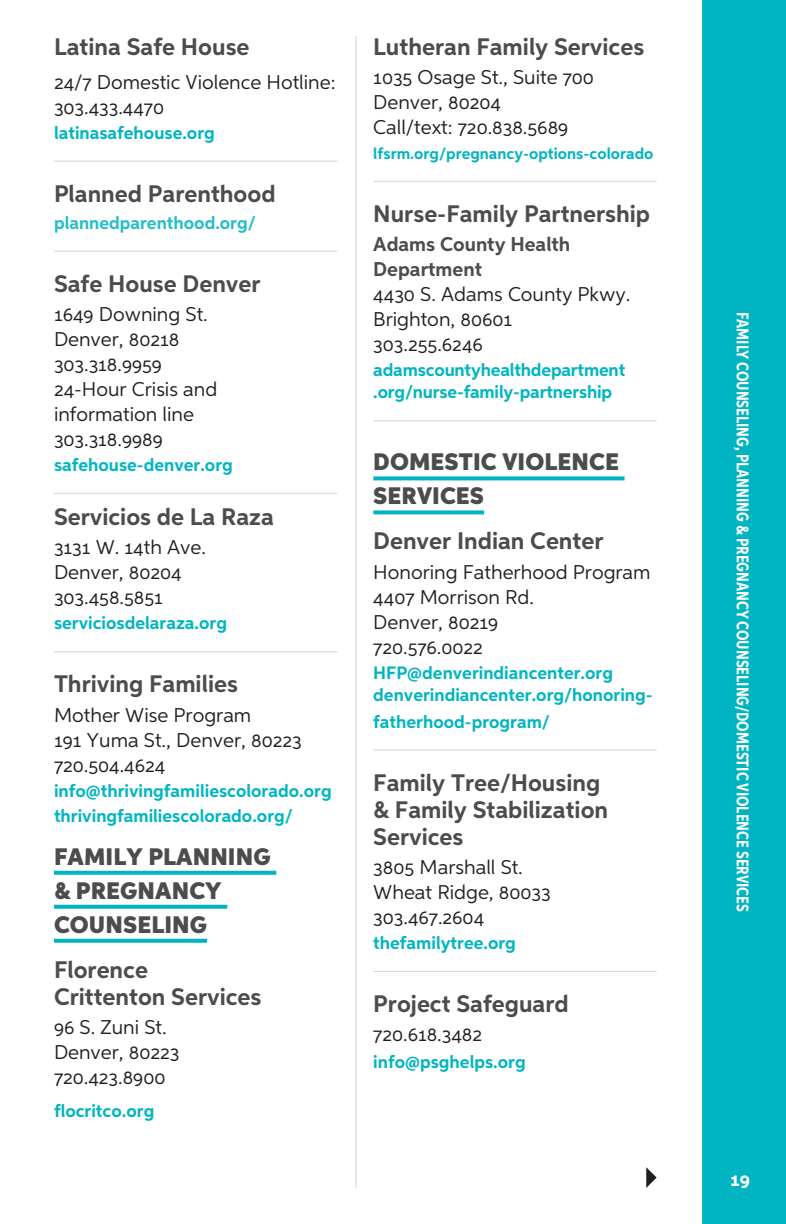
<style>
.page{position:relative;width:786px;height:1224px;background:#fff}
.page>*{position:absolute;margin:0;border:0;box-sizing:border-box;transform-origin:0 0}
.PRG_-_Sm_Bold_Subheads{font:700 24px/27px "Aspira";color:#4b4c4d}
.PRG_-_Body{font:700 24px/27px "Aspira";color:#4b4c4d}
.PRG_-_Body-2{font:900 24px/34px "Aspira";letter-spacing:.005em;color:#4b4c4d}
.PRG_-_Body-3{font:20px/25px "Aspira";color:#231f20}
.PRG_-_X_Sm_Bold_Subheads{font:700 20px/25px "Aspira";color:#4b4c4d}
.t1{font:700 20px "Aspira";color:#fff}
.PRG_-_Body-4{font:700 18px/25px "Aspira";color:#00b5c1}
.PRG_-_Body-5{font:700 18px "Aspira";color:#23bec7}
.PRG_-_Sidebar_Headers{font:700 17px "Aspira XX Nar";color:#fff}
.PRG_-_Body-6{font:700 16px "Aspira";color:#00b5c1}
</style>
<div class="page">
<div style="left:702px;top:0;width:84px;height:1224px;background:#00b5c1"></div>
<svg style="left:646px;top:1167px;width:11px;height:21px"></svg>
<svg style="left:54px;top:871px;width:222px;height:4px"></svg>
<svg style="left:54px;top:905px;width:173px;height:4px"></svg>
<svg style="left:54px;top:939px;width:153px;height:4px"></svg>
<hr style="left:54px;top:160px;width:283px;height:2px;background:#dcdddf">
<hr style="left:54px;top:250px;width:283px;height:2px;background:#dcdddf">
<hr style="left:54px;top:493px;width:283px;height:1px;background:#dcdddf">
<hr style="left:54px;top:651px;width:283px;height:1px;background:#dcdddf">
<svg style="left:373px;top:476px;width:252px;height:4px"></svg>
<svg style="left:373px;top:510px;width:111px;height:4px"></svg>
<hr style="left:373px;top:181px;width:284px;height:1px;background:#dcdddf">
<hr style="left:373px;top:420px;width:284px;height:1px;background:#dcdddf">
<hr style="left:373px;top:749px;width:284px;height:2px;background:#dcdddf">
<hr style="left:373px;top:971px;width:284px;height:1px;background:#dcdddf">
<hr style="left:355px;top:36px;width:2px;height:1152px;background:#dcdddf">
<p class="PRG_-_Body" style="left:54px;top:33px;width:197px">Latina Safe House</p>
<p class="PRG_-_Body-3" style="left:54px;top:69px;width:283px">24/7 Domestic Violence Hotline:<br>303.433.4470</p>
<p class="PRG_-_Body-4" style="left:54px;top:120px;width:162px">latinasafehouse.org</p>
<p class="PRG_-_Sm_Bold_Subheads" style="left:54px;top:180px;width:223px">Planned Parenthood</p>
<p class="PRG_-_Body-5" style="left:54px;top:212px;width:203px">plannedparenthood.org/</p>
<p class="PRG_-_Sm_Bold_Subheads" style="left:54px;top:270px;width:208px">Safe House Denver</p>
<p class="PRG_-_Body-3" style="left:54px;top:301px;width:165px">1649 Downing St.<br>Denver, 80218<br>303.318.9959<br>24-Hour Crisis and information line<br>303.318.9989</p>
<p class="PRG_-_Body-4" style="left:54px;top:453px;width:180px">safehouse-denver.org</p>
<p class="PRG_-_Body" style="left:54px;top:504px;width:222px">Servicios de La Raza</p>
<p class="PRG_-_Body-3" style="left:54px;top:535px;width:153px">3131 W. 14th Ave.<br>Denver, 80204<br>303.458.5851</p>
<p class="PRG_-_Body-4" style="left:54px;top:611px;width:175px">serviciosdelaraza.org</p>
<p class="PRG_-_Body" style="left:54px;top:671px;width:186px">Thriving Families</p>
<p class="PRG_-_Body-3" style="left:54px;top:702px;width:199px">Mother Wise Program</p>
<p class="PRG_-_Body-3" style="left:54px;top:727px;width:249px">191 Yuma St., Denver, 80223</p>
<p class="PRG_-_Body-3" style="left:54px;top:752px;width:113px">720.504.4624</p>
<p class="PRG_-_Body-4" style="left:54px;top:778px;width:279px">info@thrivingfamiliescolorado.org thrivingfamiliescolorado.org/</p>
<p class="PRG_-_Body-2" style="left:54px;top:840px;width:218px">FAMILY PLANNING &amp; PREGNANCY<br>COUNSELING</p>
<p class="PRG_-_Sm_Bold_Subheads" style="left:54px;top:956px;width:209px">Florence<br>Crittenton Services</p>
<p class="PRG_-_Body-3" style="left:54px;top:1014px;width:127px">96 S. Zuni St.<br>Denver, 80223<br>720.423.8900</p>
<p class="PRG_-_Body-4" style="left:54px;top:1099px;width:102px">flocritco.org</p>
<p class="PRG_-_Sm_Bold_Subheads" style="left:373px;top:33px;width:273px">Lutheran Family Services</p>
<p class="PRG_-_Body-3" style="left:373px;top:64px;width:222px">1035 Osage St., Suite 700<br>Denver, 80204<br>Call/text: 720.838.5689</p>
<p class="PRG_-_Body-6" style="left:373px;top:144px;width:282px">lfsrm.org/pregnancy-options-colorado</p>
<p class="PRG_-_Sm_Bold_Subheads" style="left:373px;top:201px;width:278px">Nurse-Family Partnership</p>
<p class="PRG_-_X_Sm_Bold_Subheads" style="left:373px;top:232px;width:199px">Adams County Health<br>Department</p>
<p class="PRG_-_Body-3" style="left:373px;top:282px;width:258px">4430 S. Adams County Pkwy.<br>Brighton, 80601<br>303.255.6246</p>
<p class="PRG_-_Body-4" style="left:373px;top:359px;width:253px;line-height:22px">adamscountyhealthdepartment .org/nurse-family-partnership</p>
<p class="PRG_-_Body-2" style="left:373px;top:446px;width:247px">DOMESTIC VIOLENCE<br>SERVICES</p>
<p class="PRG_-_Sm_Bold_Subheads" style="left:373px;top:528px;width:232px">Denver Indian Center</p>
<p class="PRG_-_Body-3" style="left:373px;top:559px;width:279px">Honoring Fatherhood Program</p>
<p class="PRG_-_Body-3" style="left:373px;top:584px;width:162px">4407 Morrison Rd.<br>Denver, 80219<br>720.576.0022</p>
<p class="PRG_-_Body-4" style="left:373px;top:660px;width:241px">HFP@denverindiancenter.org</p>
<p class="PRG_-_Body-4" style="left:373px;top:681px;width:281px;line-height:27px">denverindiancenter.org/honoring&shy;fatherhood-program/</p>
<p class="PRG_-_Body" style="left:373px;top:769px;width:236px">Family Tree/Housing &amp; Family Stabilization<br>Services</p>
<p class="PRG_-_Body-3" style="left:373px;top:854px;width:179px">3805 Marshall St.<br>Wheat Ridge, 80033<br>303.467.2604</p>
<p class="PRG_-_Body-4" style="left:373px;top:931px;width:144px">thefamilytree.org</p>
<p class="PRG_-_Sm_Bold_Subheads" style="left:373px;top:991px;width:197px">Project Safeguard</p>
<p class="PRG_-_Body-3" style="left:373px;top:1022px;width:110px">720.618.3482</p>
<p class="PRG_-_Body-4" style="left:373px;top:1050px;width:154px">info@psghelps.org</p>
<p class="PRG_-_Sidebar_Headers" style="left:753px;top:312px;width:601px;rotate:90deg">FAMILY COUNSELING, PLANNING &amp; PREGNANCY COUNSELING/DOMESTIC VIOLENCE SERVICES</p>
<p class="t1" style="left:731px;top:1167px;width:21px">19</p>
</div>
